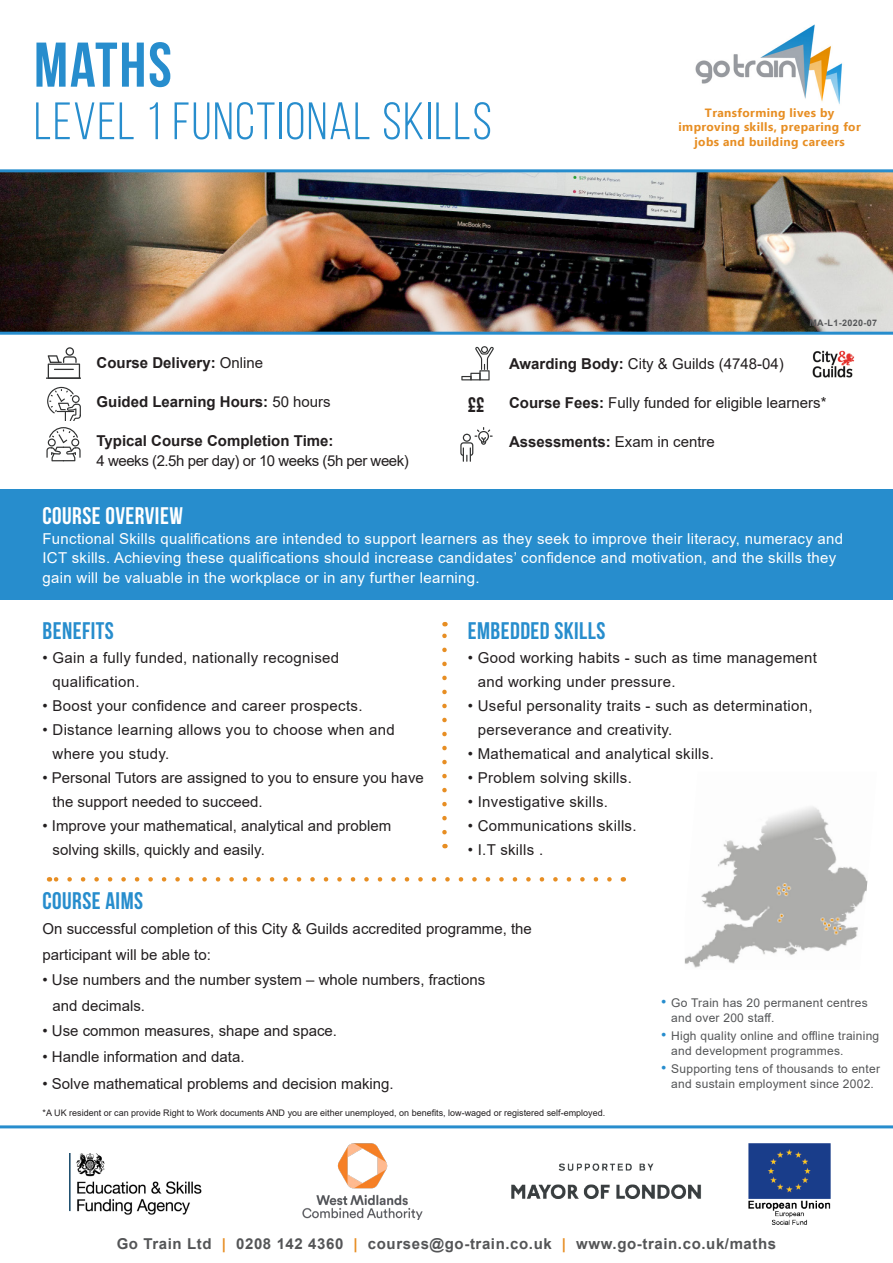
<style>
.page{position:relative;width:893px;height:1263px;background:#fff}
.page>*{position:absolute;margin:0;border:0;box-sizing:border-box;transform-origin:0 0}
.t1{font:700 63px "Bebas Neue";letter-spacing:.03em;color:#278dcd}
.t2{font:52.5px "Bebas Neue";letter-spacing:.03em;color:#278dcd}
.t3{font:700 24px "Bebas Neue";letter-spacing:.02em;color:#278dcd}
.t4{font:700 24px "Bebas Neue";letter-spacing:.02em;color:#fff}
.t5{font:700 21px "Bebas Neue";color:#231f20}
.t6{font:15px "Arial";color:#231f20}
.t7{font:15px "Arial";letter-spacing:.02em;color:#231f20}
.t8{font:15px/19.5px "Arial";letter-spacing:.02em;color:#fff}
.t9{font:700 15px "Arial";color:#231f20}
.t10{font:700 15px "Arial";letter-spacing:.04em;color:#545557}
.t11{font:15px "Arial";letter-spacing:-.03em;color:#231f20}
.t12{font:12px "Arial";letter-spacing:.02em;color:#545557}
.t13{font:700 12px "Ebrima";letter-spacing:.03em;color:#e78e23}
.t14{font:9px "Arial";color:#231f20}
.t15{font:700 9px "Arial";letter-spacing:.04em;color:#545557}
.s1{font-weight:400}
.s2{font-weight:700}
.s3{color:#fff}
.s4{font-size:15px;color:#278dcd}
.s5{font-size:15px;color:#fff}
.s6{color:#e78e23}
</style>
<div class="page">
<img style="left:0;top:172px;width:893px;height:160px">
<svg style="left:56px;top:877px;width:553px;height:4px"></svg>
<img style="left:685px;top:806px;width:183px;height:162px">
<img style="left:695px;top:24px;width:148px;height:81px">
<div style="left:0;top:489px;width:893px;height:111px;background:#278dcd"></div>
<img style="left:302px;top:1143px;width:121px;height:76px">
<hr style="left:0;top:169px;width:893px;height:3px;background:#278dcd">
<svg style="left:47px;top:347px;width:34px;height:32px"></svg>
<svg style="left:47px;top:387px;width:34px;height:34px"></svg>
<svg style="left:47px;top:427px;width:34px;height:34px"></svg>
<svg style="left:463px;top:347px;width:30px;height:33px"></svg>
<img style="left:812px;top:350px;width:43px;height:27px">
<svg style="left:442px;top:622px;width:5px;height:210px"></svg>
<hr style="left:0;top:332px;width:893px;height:3px;background:#278dcd">
<svg style="left:460px;top:427px;width:33px;height:34px"></svg>
<img style="left:69px;top:1153px;width:133px;height:62px">
<img style="left:512px;top:1144px;width:319px;height:80px">
<hr style="left:0;top:1125px;width:893px;height:3px;background:#278dcd">
<p class="t1" style="left:34px;top:30px;width:139px">MATHS</p>
<p class="t2" style="left:34px;top:93px;width:459px">LEVEL 1 FUNCTIONAL SKILLS</p>
<p class="t13" style="left:705px;top:103px;width:131px">Transforming lives by</p>
<p class="t13" style="left:678px;top:118px;width:184px">improving skills, preparing for</p>
<p class="t13" style="left:694px;top:132px;width:152px">jobs and building careers</p>
<p class="t15" style="left:809px;top:317px;width:69px">MA-L1-2020-07</p>
<p class="t9" style="left:97px;top:352px;width:168px">Course Delivery: <span class="s1">Online</span></p>
<p class="t9" style="left:97px;top:391px;width:236px">Guided Learning Hours: <span class="s1">50 hours</span></p>
<p class="t9" style="left:97px;top:430px;width:238px">Typical Course Completion Time:</p>
<p class="t11" style="left:97px;top:450px;width:314px">4 weeks (2.5h per day) or 10 weeks (5h per week)</p>
<p class="t4" style="left:43px;top:503px;width:142px">COURSE OVERVIEW</p>
<p class="t8" style="left:43px;top:528px;width:802px">Functional Skills qualifications are intended to support learners as they seek to improve their literacy, numeracy and<br>ICT skills. Achieving these qualifications should increase candidates’ confidence and motivation, and the skills they gain will be valuable in the workplace or in any further learning.</p>
<p class="t6" style="left:509px;top:353px;width:276px"><span class="s2">Awarding Body:</span> City &amp; Guilds (4748-04)</p>
<p class="t6" style="left:509px;top:392px;width:319px"><span class="s2">Course Fees:</span> Fully funded for eligible learners*</p>
<p class="t9" style="left:509px;top:431px;width:207px">Assessments: <span class="s1">Exam in centre</span></p>
<p class="t5" style="left:468px;top:393px;width:18px">££</p>
<p class="t3" style="left:43px;top:617px;width:73px">BENEFITS</p>
<p class="t7" style="left:43px;top:647px;width:298px">• Gain a fully funded, nationally recognised</p>
<p class="t7" style="left:43px;top:671px;width:98px"><span class="s3">•</span> qualification.</p>
<p class="t7" style="left:43px;top:695px;width:321px">• Boost your confidence and career prospects.</p>
<p class="t7" style="left:43px;top:719px;width:354px">• Distance learning allows you to choose when and</p>
<p class="t7" style="left:43px;top:743px;width:128px"><span class="s3">•</span> where you study.</p>
<p class="t6" style="left:43px;top:767px;width:383px">• Personal Tutors are assigned to you to ensure you have</p>
<p class="t6" style="left:43px;top:791px;width:222px"><span class="s3">•</span> the support needed to succeed.</p>
<p class="t6" style="left:43px;top:815px;width:350px">• Improve your mathematical, analytical and problem</p>
<p class="t6" style="left:43px;top:839px;width:224px"><span class="s3">•</span> solving skills, quickly and easily.</p>
<p class="t3" style="left:468px;top:617px;width:139px">EMBEDDED SKILLS</p>
<p class="t7" style="left:468px;top:647px;width:351px">• Good working habits - such as time management</p>
<p class="t7" style="left:468px;top:671px;width:209px"><span class="s3">•</span> and working under pressure.</p>
<p class="t7" style="left:468px;top:695px;width:346px">• Useful personality traits - such as determination,</p>
<p class="t7" style="left:468px;top:719px;width:206px"><span class="s3">•</span> perseverance and creativity.</p>
<p class="t7" style="left:468px;top:743px;width:248px">• Mathematical and analytical skills.</p>
<p class="t7" style="left:468px;top:767px;width:166px">• Problem solving skills.</p>
<p class="t7" style="left:468px;top:791px;width:142px">• Investigative skills.</p>
<p class="t7" style="left:468px;top:815px;width:170px">• Communications skills.</p>
<p class="t6" style="left:468px;top:839px;width:77px">• I.T skills .</p>
<p class="t3" style="left:43px;top:887px;width:102px">COURSE AIMS</p>
<p class="t6" style="left:43px;top:919px;width:491px">On successful completion of this City &amp; Guilds accredited programme, the</p>
<p class="t6" style="left:43px;top:944px;width:170px">participant will be able to:</p>
<p class="t6" style="left:43px;top:970px;width:444px">• Use numbers and the number system – whole numbers, fractions</p>
<p class="t6" style="left:43px;top:995px;width:104px"><span class="s3">•</span> and decimals.</p>
<p class="t6" style="left:43px;top:1021px;width:296px">• Use common measures, shape and space.</p>
<p class="t6" style="left:43px;top:1046px;width:204px">• Handle information and data.</p>
<p class="t6" style="left:43px;top:1073px;width:353px">• Solve mathematical problems and decision making.</p>
<p class="t14" style="left:43px;top:1106px;width:564px">*A UK resident or can provide Right to Work documents AND you are either unemployed, on benefits, low-waged or registered self-employed.</p>
<p class="t12" style="left:661px;top:994px;width:208px"><span class="s4">•</span> Go Train has 20 permanent centres</p>
<p class="t12" style="left:661px;top:1009px;width:115px"><span class="s5">•</span> and over 200 staff.</p>
<p class="t12" style="left:661px;top:1027px;width:220px"><span class="s4">•</span> High quality online and offline training</p>
<p class="t12" style="left:671px;top:1042px;width:174px">and development programmes.</p>
<p class="t12" style="left:661px;top:1060px;width:220px"><span class="s4">•</span> Supporting tens of thousands to enter</p>
<p class="t12" style="left:671px;top:1075px;width:204px">and sustain employment since 2002.</p>
<p class="t10" style="left:117px;top:1233px;width:661px">Go Train Ltd <span class="s6">|</span> 0208 142 4360 <span class="s6">|</span> courses@go-train.co.uk <span class="s6">|</span> www.go-train.co.uk/maths</p>
</div>
